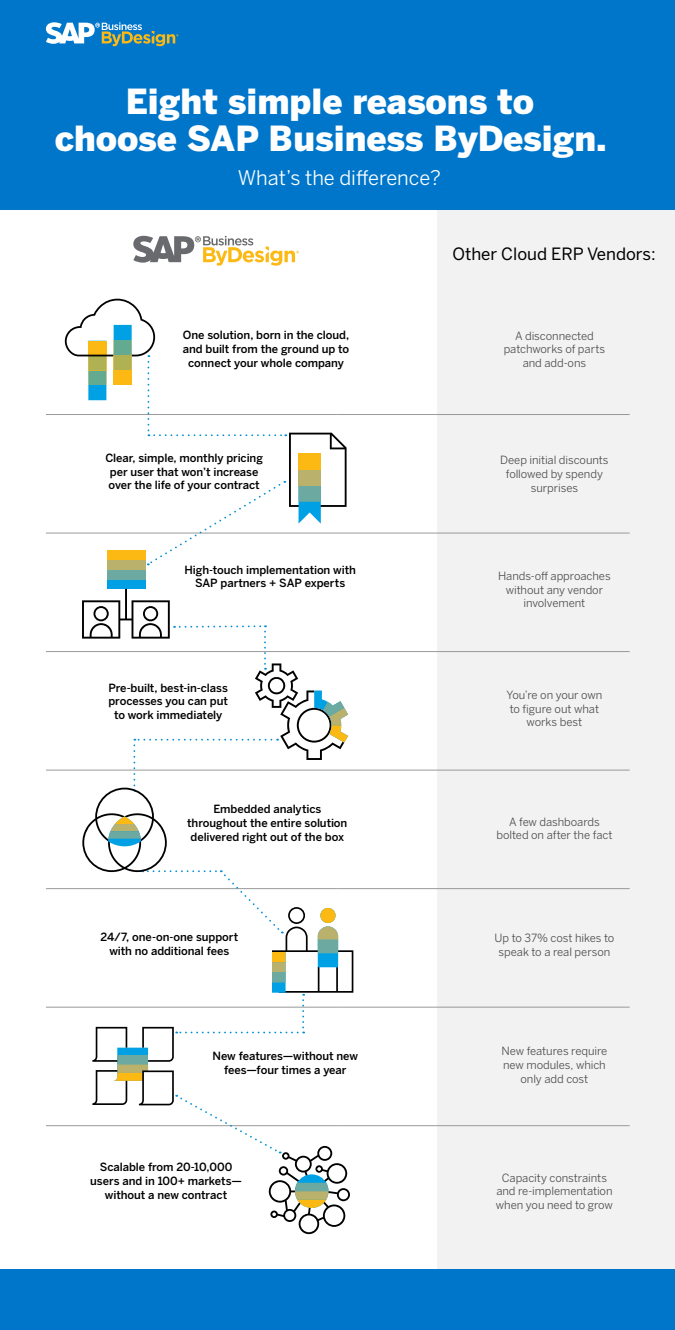
<style>
.page{position:relative;width:675px;height:1330px;background:#fff}
.page>*{position:absolute;margin:0;border:0;box-sizing:border-box;transform-origin:0 0}
.t1{font:900 34.38px/36.9px "Benton Sans";color:#fff;text-align:center}
.t2{font:20px "Benton Sans";color:#fff}
.t3{font:16.88px "Benton Sans";color:#000}
.t4{font:500 11.25px/13.8px "Benton Sans";letter-spacing:-.005em;color:#000;text-align:center}
.t5{font:11.25px/13.8px "Benton Sans";letter-spacing:-.005em;color:#4d4d4d;text-align:center}
</style>
<div class="page">
<div style="left:438px;top:73px;width:237px;height:1256px;background:#f2f2f2"></div>
<div style="left:0;top:0;width:675px;height:210px;background:#0076cb"></div>
<hr style="left:46px;top:414px;width:292px;height:1px;background:#999">
<hr style="left:338px;top:414px;width:292px;height:1px;background:#999">
<hr style="left:46px;top:533px;width:292px;height:1px;background:#999">
<hr style="left:338px;top:533px;width:292px;height:1px;background:#999">
<hr style="left:46px;top:651px;width:292px;height:1px;background:#999">
<hr style="left:338px;top:651px;width:292px;height:1px;background:#999">
<hr style="left:46px;top:770px;width:292px;height:1px;background:#999">
<hr style="left:338px;top:770px;width:292px;height:1px;background:#999">
<hr style="left:46px;top:889px;width:292px;height:1px;background:#999">
<hr style="left:338px;top:889px;width:292px;height:1px;background:#999">
<hr style="left:46px;top:1007px;width:292px;height:1px;background:#999">
<hr style="left:338px;top:1007px;width:292px;height:1px;background:#999">
<hr style="left:46px;top:1126px;width:292px;height:1px;background:#999">
<hr style="left:338px;top:1126px;width:292px;height:1px;background:#999">
<div style="left:0;top:1269px;width:675px;height:61px;background:#0076cb"></div>
<svg style="left:65px;top:299px;width:282px;height:266px"></svg>
<div style="left:299px;top:469px;width:22px;height:17px;background:#bab16c"></div>
<div style="left:299px;top:453px;width:22px;height:16px;background:#fdb913"></div>
<div style="left:107px;top:551px;width:38px;height:38px;background:#00a1e4"></div>
<div style="left:107px;top:570px;width:38px;height:9px;background:#6ca9a0"></div>
<div style="left:107px;top:560px;width:38px;height:10px;background:#bab16c"></div>
<div style="left:107px;top:551px;width:38px;height:9px;background:#fdb913"></div>
<svg style="left:82px;top:589px;width:271px;height:645px"></svg>
<svg style="left:46px;top:22px;width:132px;height:24px"></svg>
<svg style="left:133px;top:236px;width:166px;height:30px"></svg>
<h1 class="t1" style="left:55px;top:83px;width:553px">Eight simple reasons to<br>choose SAP Business ByDesign.</h1>
<h2 class="t2" style="left:238px;top:166px;width:205px">What’s the difference?</h2>
<h3 class="t3" style="left:452px;top:244px;width:205px">Other Cloud ERP Vendors:</h3>
<p class="t4" style="left:183px;top:328px;width:168px">One solution, born in the cloud, and built from the ground up to connect your whole company</p>
<p class="t5" style="left:504px;top:329px;width:103px">A disconnected patchworks of parts and add-ons</p>
<p class="t4" style="left:105px;top:451px;width:159px;text-align:left">Clear, simple, monthly pricing per user that won’t increase over the life of your contract</p>
<p class="t4" style="left:185px;top:563px;width:173px">High-touch implementation with<br>SAP partners + SAP experts</p>
<p class="t4" style="left:108px;top:680px;width:121px">Pre-built, best-in-class processes you can put to work immediately</p>
<p class="t4" style="left:187px;top:802px;width:162px">Embedded analytics throughout the entire solution delivered right out of the box</p>
<p class="t4" style="left:100px;top:930px;width:139px">24/7, one-on-one support with no additional fees</p>
<p class="t4" style="left:213px;top:1049px;width:147px">New features—without new fees—four times a year</p>
<p class="t4" style="left:90px;top:1160px;width:153px">Scalable from 20-10,000 users and in 100+ markets— without a new contract</p>
<p class="t5" style="left:500px;top:453px;width:110px">Deep initial discounts followed by spendy surprises</p>
<p class="t5" style="left:498px;top:569px;width:114px">Hands-off approaches without any vendor involvement</p>
<p class="t5" style="left:506px;top:688px;width:98px">You’re on your own to figure out what works best</p>
<p class="t5" style="left:496px;top:815px;width:117px">A few dashboards bolted on after the fact</p>
<p class="t5" style="left:495px;top:931px;width:121px">Up to 37% cost hikes to speak to a real person</p>
<p class="t5" style="left:501px;top:1044px;width:107px">New features require new modules, which only add cost</p>
<p class="t5" style="left:496px;top:1171px;width:119px">Capacity constraints and re-implementation when you need to grow</p>
</div>
